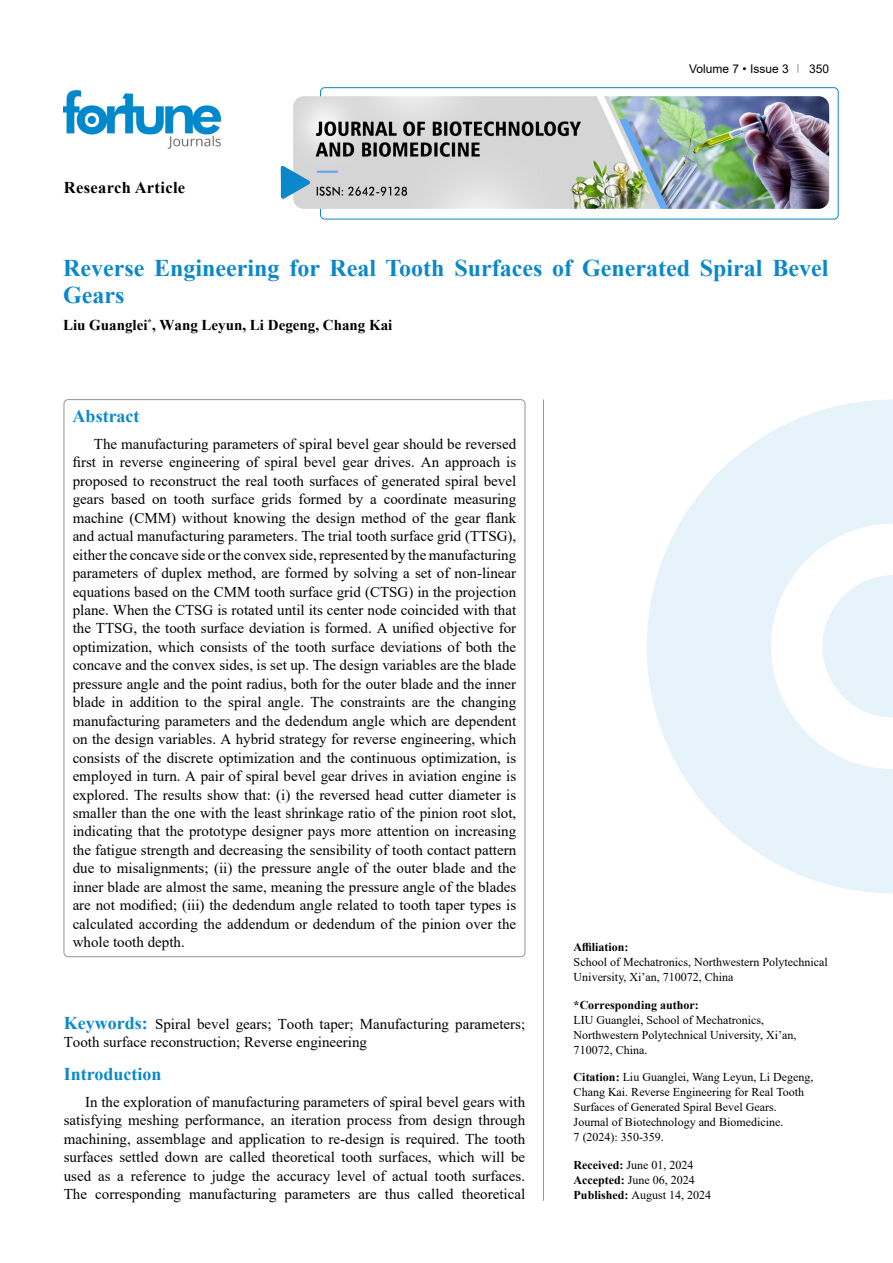
<style>
.page{position:relative;width:893px;height:1263px;background:#fff}
.page>*{position:absolute;margin:0;border:0;box-sizing:border-box;transform-origin:0 0}
.t1{font:700 24px/27px "Times New Roman";color:#0a88ca}
.t2{font:700 18px "Times New Roman";color:#0a88ca}
.t3{font:700 16.5px "Times New Roman";letter-spacing:.02em;color:#000}
.t4{font:15px/18.5px "Times New Roman";color:#000;text-align:justify}
.t5{font:700 15px "Times New Roman";color:#000}
.t6{font:12px/15px "Times New Roman";color:#000}
.t7{font:700 12px "Times New Roman";color:#000}
.t8{font:12px "Arial";color:#000}
.s1{font-weight:700;font-size:18px;color:#0a88ca}
.s2{font-weight:700}
</style>
<div class="page">
<div style="left:320px;top:87px;width:518px;height:132px;border:1px solid #0a88ca;border-radius:4px"></div>
<img style="left:64px;top:90px;width:157px;height:59px">
<img style="left:293px;top:96px;width:536px;height:113px">
<svg style="left:281px;top:166px;width:29px;height:33px"></svg>
<svg style="left:647px;top:399px;width:246px;height:494px;fill:#e6f3fa"></svg>
<svg style="left:822px;top:575px;width:71px;height:143px"></svg>
<hr style="left:543px;top:399px;width:1px;height:802px;background:#939598">
<p class="t3" style="left:64px;top:175px;width:123px">Research Article</p>
<p class="t8" style="left:689px;top:60px;width:101px">Volume 7 • Issue 3</p>
<p class="t8" style="left:809px;top:60px;width:22px">350</p>
<h1 class="t1" style="left:63px;top:254px;width:767px">Reverse Engineering for Real Tooth Surfaces of Generated Spiral Bevel<br>Gears</h1>
<p class="t5" style="left:63px;top:314px;width:331px">Liu Guanglei<sup>*</sup>, Wang Leyun, Li Degeng, Chang Kai</p>
<p class="t2" style="left:73px;top:403px;width:68px">Abstract</p>
<p class="t4" style="left:73px;top:434px;width:445px;text-indent:21px">The manufacturing parameters of spiral bevel gear should be reversed first in reverse engineering of spiral bevel gear drives. An approach is proposed to reconstruct the real tooth surfaces of generated spiral bevel gears based on tooth surface grids formed by a coordinate measuring machine (CMM) without knowing the design method of the gear flank and actual manufacturing parameters. The trial tooth surface grid (TTSG), either the concave side or the convex side, represented by the manufacturing parameters of duplex method, are formed by solving a set of non-linear equations based on the CMM tooth surface grid (CTSG) in the projection plane. When the CTSG is rotated until its center node coincided with that the TTSG, the tooth surface deviation is formed. A unified objective for optimization, which consists of the tooth surface deviations of both the concave and the convex sides, is set up. The design variables are the blade pressure angle and the point radius, both for the outer blade and the inner blade in addition to the spiral angle. The constraints are the changing manufacturing parameters and the dedendum angle which are dependent on the design variables. A hybrid strategy for reverse engineering, which consists of the discrete optimization and the continuous optimization, is employed in turn. A pair of spiral bevel gear drives in aviation engine is explored. The results show that: (i) the reversed head cutter diameter is smaller than the one with the least shrinkage ratio of the pinion root slot, indicating that the prototype designer pays more attention on increasing the fatigue strength and decreasing the sensibility of tooth contact pattern due to misalignments; (ii) the pressure angle of the outer blade and the inner blade are almost the same, meaning the pressure angle of the blades are not modified; (iii) the dedendum angle related to tooth taper types is calculated according the addendum or dedendum of the pinion over the whole tooth depth.</p>
<p class="t4" style="left:64px;top:1014px;width:463px"><span class="s1">Keywords:</span> Spiral bevel gears; Tooth taper; Manufacturing parameters;<br>Tooth surface reconstruction; Reverse engineering</p>
<p class="t2" style="left:64px;top:1061px;width:99px">Introduction</p>
<p class="t4" style="left:64px;top:1092px;width:463px;text-indent:21px">In the exploration of manufacturing parameters of spiral bevel gears with satisfying meshing performance, an iteration process from design through machining, assemblage and application to re-design is required. The tooth surfaces settled down are called theoretical tooth surfaces, which will be used as a reference to judge the accuracy level of actual tooth surfaces.<br>The corresponding manufacturing parameters are thus called theoretical</p>
<p class="t7" style="left:574px;top:938px;width:56px">Affiliation:</p>
<p class="t6" style="left:574px;top:954px;width:256px">School of Mechatronics, Northwestern Polytechnical<br>University, Xi’an, 710072, China</p>
<p class="t7" style="left:574px;top:996px;width:127px">*Corresponding author:</p>
<p class="t6" style="left:574px;top:1012px;width:224px">LIU Guanglei, School of Mechatronics,<br>Northwestern Polytechnical University, Xi’an,<br>710072, China.</p>
<p class="t6" style="left:574px;top:1069px;width:241px"><span class="s2">Citation:</span> Liu Guanglei, Wang Leyun, Li Degeng, Chang Kai. Reverse Engineering for Real Tooth Surfaces of Generated Spiral Bevel Gears.<br>Journal of Biotechnology and Biomedicine.<br>7 (2024): 350-359.</p>
<p class="t6" style="left:574px;top:1157px;width:139px"><span class="s2">Received:</span> June 01, 2024<br><span class="s2">Accepted:</span> June 06, 2024<br><span class="s2">Published:</span> August 14, 2024</p>
</div>
